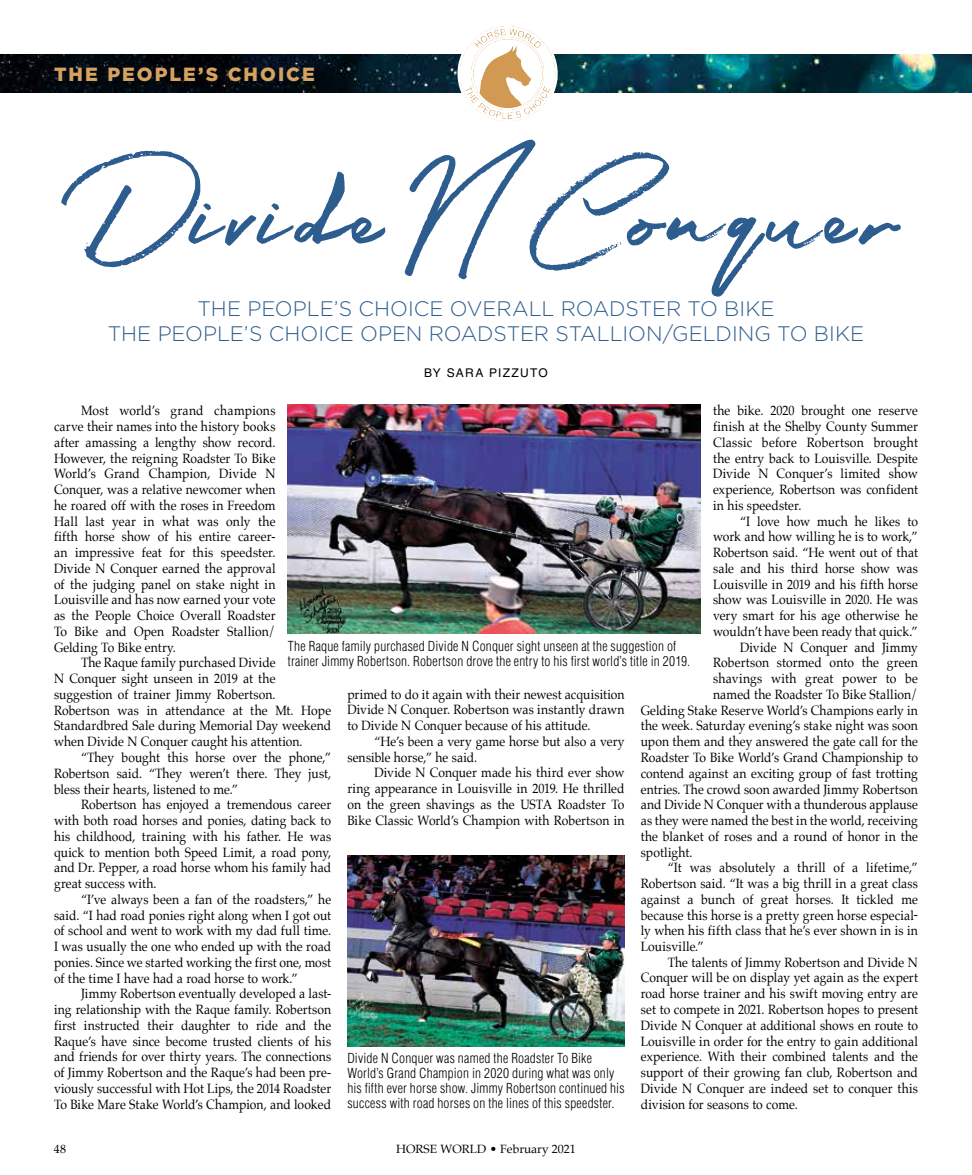
<style>
.page{position:relative;width:972px;height:1175px;background:#fff}
.page>*{position:absolute;margin:0;border:0;box-sizing:border-box;transform-origin:0 0}
.t1{font:93px "Easy Lullabye Script";letter-spacing:.03em;color:#2d5c8e}
.t2{font:300 21px/25.2px "Gotham";letter-spacing:-.005em;color:#2d5c8e;text-align:center}
.t3{font:900 19.05px "Gotham";letter-spacing:.105em;color:#d7a25f}
.t4{font:13.5px/15.8px "Palatino";letter-spacing:.005em;color:#000;text-align:justify;scale:.9 1}
.t5{font:300 condensed 13.5px/15px "Helvetica LT Std";letter-spacing:.015em;color:#000}
.t6{font:12px "Palatino";color:#000}
.t7{font:12px "Helvetica LT Std";letter-spacing:.1em;color:#000}
</style>
<div class="page">
<img style="left:0;top:54px;width:972px;height:39px">
<svg style="left:459px;top:25px;width:98px;height:98px"></svg>
<img style="left:480px;top:26px;width:25px;height:9px">
<div style="left:457px;top:23px;width:101px;height:101px;border:2px solid #fff;border-radius:50%"></div>
<img style="left:288px;top:404px;width:413px;height:229px">
<img style="left:347px;top:855px;width:278px;height:191px">
<h3 class="t3" style="left:54px;top:61px;width:262px">THE PEOPLE’S CHOICE</h3>
<h1 class="t1" style="left:66px;top:155px;width:842px">Divide NConquer</h1>
<h2 class="t2" style="left:108px;top:296px;width:758px">THE PEOPLE’S CHOICE OVERALL ROADSTER TO BIKE<br>THE PEOPLE’S CHOICE OPEN ROADSTER STALLION/GELDING TO BIKE</h2>
<p class="t7" style="left:424px;top:366px;width:125px">BY SARA PIZZUTO</p>
<p class="t4" style="left:54px;top:403px;width:248px;text-indent:27px">Most world’s grand champions carve their names into the history books after amassing a lengthy show record.<br>However, the reigning Roadster To Bike World’s Grand Champion, Divide N Conquer, was a relative newcomer when he roared off with the roses in Freedom Hall last year in what was only the fifth horse show of his entire career&shy;an impressive feat for this speedster.<br>Divide N Conquer earned the approval of the judging panel on stake night in Louisville and has now earned your vote as the People Choice Overall Roadster To Bike and Open Roadster Stallion/ Gelding To Bike entry.</p>
<p class="t4" style="left:54px;top:655px;width:310px;text-align:left;text-indent:27px">The Raque family purchased Divide<br>N Conquer sight unseen in 2019 at the suggestion of trainer Jimmy Robertson.<br>Robertson was in attendance at the Mt. Hope Standardbred Sale during Memorial Day weekend when Divide N Conquer caught his attention.</p>
<p class="t4" style="left:54px;top:749px;width:310px;text-indent:27px">“They bought this horse over the phone,” Robertson said. “They weren’t there. They just, bless their hearts, listened to me.”</p>
<p class="t4" style="left:54px;top:796px;width:309px;text-indent:27px">Robertson has enjoyed a tremendous career with both road horses and ponies, dating back to his childhood, training with his father. He was quick to mention both Speed Limit, a road pony, and Dr. Pepper, a road horse whom his family had great success with.</p>
<p class="t4" style="left:54px;top:891px;width:310px;text-indent:27px">“I’ve always been a fan of the roadsters,” he said. “I had road ponies right along when I got out of school and went to work with my dad full time.<br>I was usually the one who ended up with the road ponies. Since we started working the first one, most of the time I have had a road horse to work.”</p>
<p class="t4" style="left:54px;top:985px;width:310px;text-indent:27px">Jimmy Robertson eventually developed a last&shy;ing relationship with the Raque family. Robertson first instructed their daughter to ride and the Raque’s have since become trusted clients of his and friends for over thirty years. The connections of Jimmy Robertson and the Raque’s had been pre&shy;viously successful with Hot Lips, the 2014 Roadster To Bike Mare Stake World’s Champion, and looked</p>
<p class="t4" style="left:713px;top:403px;width:229px">the bike. 2020 brought one reserve finish at the Shelby County Summer Classic before Robertson brought the entry back to Louisville. Despite Divide N Conquer’s limited show experience, Robertson was confident in his speedster.</p>
<p class="t4" style="left:740px;top:513px;width:199px">“I love how much he likes to</p>
<p class="t4" style="left:713px;top:529px;width:229px">work and how willing he is to work,”</p>
<p class="t4" style="left:713px;top:544px;width:229px">Robertson said. “He went out of that</p>
<p class="t4" style="left:713px;top:560px;width:229px">sale and his third horse show was</p>
<p class="t4" style="left:713px;top:576px;width:229px">Louisville in 2019 and his fifth horse</p>
<p class="t4" style="left:713px;top:592px;width:229px">show was Louisville in 2020. He was</p>
<p class="t4" style="left:713px;top:607px;width:229px">very smart for his age otherwise he</p>
<p class="t4" style="left:713px;top:623px;width:229px">wouldn’t have been ready that quick.”</p>
<p class="t4" style="left:740px;top:639px;width:199px">Divide N Conquer and Jimmy</p>
<p class="t4" style="left:713px;top:655px;width:229px">Robertson stormed onto the green</p>
<p class="t4" style="left:713px;top:670px;width:229px">shavings with great power to be</p>
<p class="t4" style="left:713px;top:686px;width:229px">named the Roadster To Bike Stallion/</p>
<p class="t4" style="left:641px;top:702px;width:309px">Gelding Stake Reserve World’s Champions early in</p>
<p class="t4" style="left:641px;top:718px;width:309px">the week. Saturday evening’s stake night was soon</p>
<p class="t4" style="left:641px;top:733px;width:309px">upon them and they answered the gate call for the</p>
<p class="t4" style="left:641px;top:749px;width:310px">Roadster To Bike World’s Grand Championship to</p>
<p class="t4" style="left:641px;top:765px;width:309px">contend against an exciting group of fast trotting</p>
<p class="t4" style="left:641px;top:781px;width:310px">entries. The crowd soon awarded Jimmy Robertson</p>
<p class="t4" style="left:641px;top:796px;width:310px">and Divide N Conquer with a thunderous applause</p>
<p class="t4" style="left:641px;top:812px;width:310px">as they were named the best in the world, receiving</p>
<p class="t4" style="left:641px;top:828px;width:309px">the blanket of roses and a round of honor in the</p>
<p class="t4" style="left:641px;top:844px;width:59px">spotlight.</p>
<p class="t4" style="left:668px;top:859px;width:280px">“It was absolutely a thrill of a lifetime,”</p>
<p class="t4" style="left:641px;top:875px;width:310px">Robertson said. “It was a big thrill in a great class</p>
<p class="t4" style="left:641px;top:891px;width:309px">against a bunch of great horses. It tickled me</p>
<p class="t4" style="left:641px;top:907px;width:310px">because this horse is a pretty green horse especial-</p>
<p class="t4" style="left:641px;top:922px;width:310px">ly when his fifth class that he’s ever shown in is in</p>
<p class="t4" style="left:641px;top:938px;width:71px">Louisville.”</p>
<p class="t4" style="left:668px;top:954px;width:279px">The talents of Jimmy Robertson and Divide N</p>
<p class="t4" style="left:641px;top:970px;width:310px">Conquer will be on display yet again as the expert</p>
<p class="t4" style="left:641px;top:985px;width:310px">road horse trainer and his swift moving entry are</p>
<p class="t4" style="left:641px;top:1001px;width:309px">set to compete in 2021. Robertson hopes to present</p>
<p class="t4" style="left:641px;top:1017px;width:310px">Divide N Conquer at additional shows en route to</p>
<p class="t4" style="left:641px;top:1033px;width:310px">Louisville in order for the entry to gain additional</p>
<p class="t4" style="left:641px;top:1048px;width:309px">experience. With their combined talents and the</p>
<p class="t4" style="left:641px;top:1064px;width:310px">support of their growing fan club, Robertson and</p>
<p class="t4" style="left:641px;top:1080px;width:310px">Divide N Conquer are indeed set to conquer this</p>
<p class="t4" style="left:641px;top:1096px;width:176px">division for seasons to come.</p>
<p class="t5" style="left:288px;top:638px;width:404px">The Raque family purchased Divide N Conquer sight unseen at the suggestion of trainer Jimmy Robertson. Robertson drove the entry to his first world’s title in 2019.</p>
<p class="t4" style="left:347px;top:686px;width:309px">primed to do it again with their newest acquisition Divide N Conquer. Robertson was instantly drawn to Divide N Conquer because of his attitude.</p>
<p class="t4" style="left:347px;top:733px;width:310px;text-indent:27px">“He’s been a very game horse but also a very sensible horse,” he said.</p>
<p class="t4" style="left:347px;top:765px;width:310px;text-indent:27px">Divide N Conquer made his third ever show ring appearance in Louisville in 2019. He thrilled on the green shavings as the USTA Roadster To Bike Classic World’s Champion with Robertson in</p>
<p class="t5" style="left:347px;top:1050px;width:279px">Divide N Conquer was named the Roadster To Bike World’s Grand Champion in 2020 during what was only his fifth ever horse show. Jimmy Robertson continued his success with road horses on the lines of this speedster.</p>
<p class="t6" style="left:54px;top:1138px;width:14px">48</p>
<p class="t6" style="left:396px;top:1138px;width:181px">HORSE WORLD • February 2021</p>
</div>
